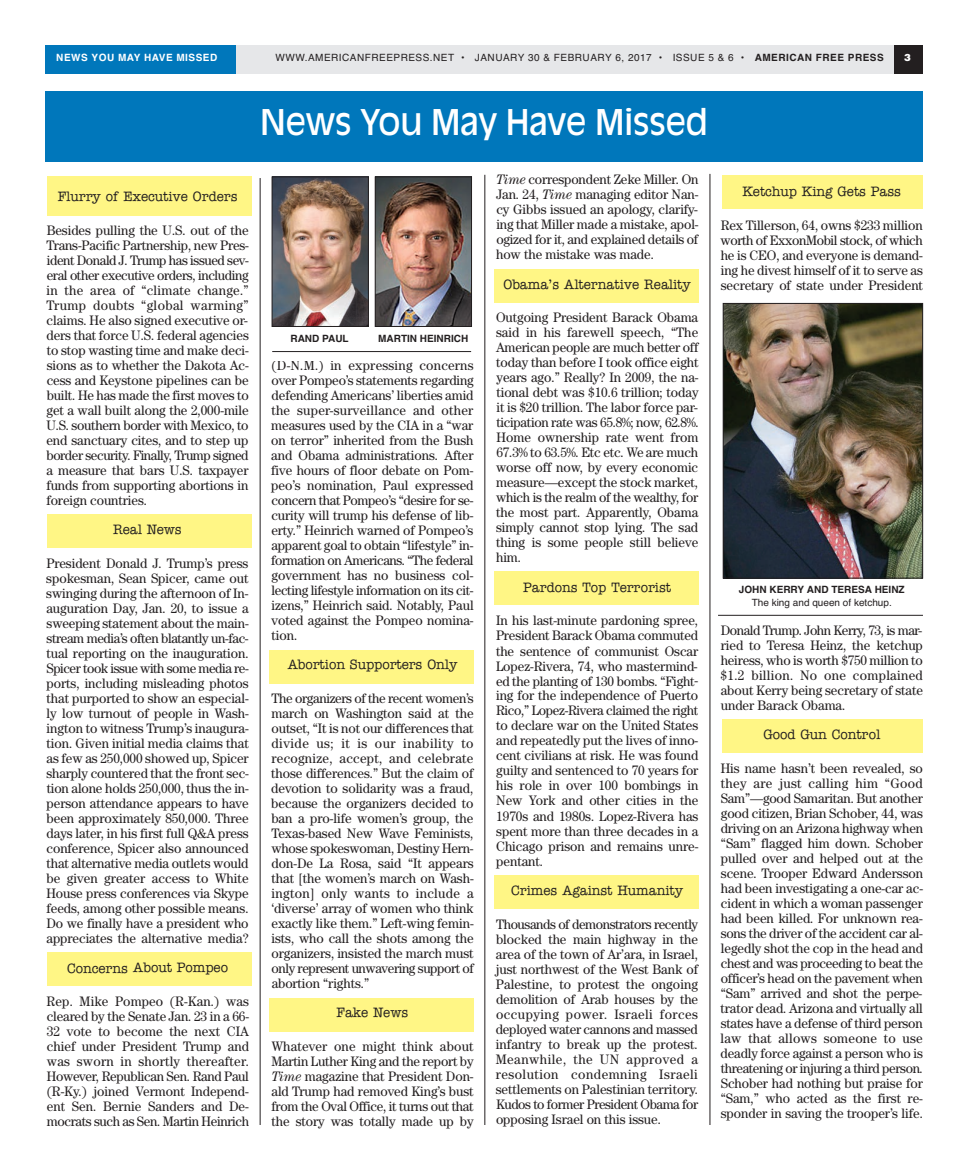
<style>
.page{position:relative;width:968px;height:1170px;background:#fff}
.page>*{position:absolute;margin:0;border:0;box-sizing:border-box;transform-origin:0 0}
.t1{font:35px "Antique Olive";letter-spacing:-.02em;color:#fff}
.t2{font:13.75px/15px "Century";letter-spacing:-.005em;color:#231f20;text-align:justify;scale:.96 1}
.t3{font:500 13.75px "American Typewriter";letter-spacing:-.005em;color:#231f20;scale:.96 1}
.t4{font:10px "Helvetica";letter-spacing:.05em;color:#231f20}
.t5{font:700 10px "Helvetica";color:#231f20}
.t6{font:10px "Helvetica";color:#231f20}
.t7{font:700 10px "Helvetica";letter-spacing:.05em;color:#fff}
.t8{font:900 10px "Helvetica";color:#fff}
.s1{font-weight:700}
.s2{font-style:italic}
</style>
<div class="page">
<div style="left:494px;top:269px;width:205px;height:34px;background:#fff685"></div>
<div style="left:723px;top:175px;width:200px;height:33px;background:#fff685"></div>
<div style="left:723px;top:719px;width:199px;height:34px;background:#fff685"></div>
<div style="left:494px;top:571px;width:205px;height:34px;background:#fff685"></div>
<div style="left:494px;top:875px;width:205px;height:33px;background:#fff685"></div>
<div style="left:269px;top:650px;width:205px;height:34px;background:#fff685"></div>
<div style="left:269px;top:998px;width:205px;height:33px;background:#fff685"></div>
<div style="left:47px;top:177px;width:204px;height:39px;background:#fff685"></div>
<div style="left:47px;top:514px;width:204px;height:33px;background:#fff685"></div>
<div style="left:47px;top:952px;width:204px;height:34px;background:#fff685"></div>
<div style="left:45px;top:45px;width:877px;height:28px;background:#e6e7e9"></div>
<div style="left:45px;top:45px;width:190px;height:28px;background:#07b"></div>
<div style="left:894px;top:45px;width:28px;height:28px;background:#231f20"></div>
<div style="left:45px;top:91px;width:877px;height:71px;background:#07b"></div>
<hr style="left:484px;top:175px;width:1px;height:950px;background:#231f20">
<hr style="left:260px;top:178px;width:1px;height:947px;background:#231f20">
<hr style="left:709px;top:174px;width:1px;height:951px;background:#231f20">
<img style="left:274px;top:179px;width:93px;height:146px">
<div style="left:272px;top:177px;width:97px;height:150px;border:1px solid #231f20"></div>
<img style="left:377px;top:179px;width:93px;height:146px">
<div style="left:375px;top:177px;width:97px;height:150px;border:1px solid #231f20"></div>
<img style="left:725px;top:305px;width:196px;height:271px">
<div style="left:723px;top:303px;width:200px;height:275px;border:1px solid #231f20"></div>
<hr style="left:718px;top:615px;width:205px;height:1px;background:#231f20">
<hr style="left:272px;top:351px;width:199px;height:1px;background:#231f20">
<p class="t7" style="left:56px;top:52px;width:162px">NEWS YOU MAY HAVE MISSED</p>
<p class="t4" style="left:275px;top:52px;width:610px">WWW.AMERICANFREEPRESS.NET • JANUARY 30 &amp; FEBRUARY 6, 2017 • ISSUE 5 &amp; 6 • <span class="s1">AMERICAN FREE PRESS</span></p>
<p class="t8" style="left:904px;top:52px;width:8px">3</p>
<h1 class="t1" style="left:260px;top:108px;width:450px">News You May Have Missed</h1>
<p class="t3" style="left:58px;top:192px;width:189px">Flurry of Executive Orders</p>
<p class="t2" style="left:46px;top:224px;width:212px">Besides pulling the U.S. out of the Trans-Pacific Partnership, new Pres&shy;ident Donald J. Trump has issued sev&shy;eral other executive orders, including in the area of “climate change.” Trump doubts “global warming” claims. He also signed executive or&shy;ders that force U.S. federal agencies to stop wasting time and make deci&shy;sions as to whether the Dakota Ac&shy;cess and Keystone pipelines can be built. He has made the first moves to get a wall built along the 2,000-mile U.S. southern border with Mexico, to end sanctuary cites, and to step up border security. Finally, Trump signed a measure that bars U.S. taxpayer funds from supporting abortions in foreign countries.</p>
<p class="t3" style="left:113px;top:525px;width:73px">Real News</p>
<p class="t2" style="left:46px;top:557px;width:212px">President Donald J. Trump’s press spokesman, Sean Spicer, came out swinging during the afternoon of In&shy;auguration Day, Jan. 20, to issue a sweeping statement about the main&shy;stream media’s often blatantly un-fac&shy;tual reporting on the inauguration.<br>Spicer took issue with some media re&shy;ports, including misleading photos that purported to show an especial&shy;ly low turnout of people in Wash&shy;ington to witness Trump’s inaugura&shy;tion. Given initial media claims that as few as 250,000 showed up, Spicer sharply countered that the front sec&shy;tion alone holds 250,000, thus the in&shy;person attendance appears to have been approximately 850,000. Three days later, in his first full Q&amp;A press conference, Spicer also announced that alternative media outlets would be given greater access to White House press conferences via Skype feeds, among other possible means.<br>Do we finally have a president who appreciates the alternative media?</p>
<p class="t3" style="left:67px;top:963px;width:169px">Concerns About Pompeo</p>
<p class="t2" style="left:47px;top:995px;width:212px">Rep. Mike Pompeo (R-Kan.) was cleared by the Senate Jan. 23 in a 66- 32 vote to become the next CIA chief under President Trump and was sworn in shortly thereafter.<br>However, Republican Sen. Rand Paul (R-Ky.) joined Vermont Independ&shy;ent Sen. Bernie Sanders and De&shy;mocrats such as Sen. Martin Heinrich</p>
<p class="t5" style="left:290px;top:333px;width:60px">RAND PAUL</p>
<p class="t5" style="left:378px;top:333px;width:91px">MARTIN HEINRICH</p>
<p class="t2" style="left:271px;top:359px;width:212px">(D-N.M.) in expressing concerns over Pompeo’s statements regarding defending Americans’ liberties amid the super-surveillance and other measures used by the CIA in a “war on terror” inherited from the Bush and Obama administrations. After five hours of floor debate on Pom&shy;peo’s nomination, Paul expressed concern that Pompeo’s “desire for se&shy;curity will trump his defense of lib&shy;erty.” Heinrich warned of Pompeo’s apparent goal to obtain “lifestyle” in&shy;formation on Americans. “The federal government has no business col&shy;lecting lifestyle information on its cit&shy;izens,” Heinrich said. Notably, Paul voted against the Pompeo nomina&shy;tion.</p>
<p class="t3" style="left:288px;top:660px;width:178px">Abortion Supporters Only</p>
<p class="t2" style="left:271px;top:692px;width:212px">The organizers of the recent women’s march on Washington said at the outset, “It is not our differences that divide us; it is our inability to recognize, accept, and celebrate those differences.” But the claim of devotion to solidarity was a fraud, because the organizers decided to ban a pro-life women’s group, the Texas-based New Wave Feminists, whose spokeswoman, Destiny Hern&shy;don-De La Rosa, said “It appears that [the women’s march on Wash&shy;ington] only wants to include a ‘diverse’ array of women who think exactly like them.” Left-wing femin&shy;ists, who call the shots among the organizers, insisted the march must only represent unwavering support of abortion “rights.”</p>
<p class="t3" style="left:336px;top:1008px;width:76px">Fake News</p>
<p class="t2" style="left:271px;top:1040px;width:212px">Whatever one might think about Martin Luther King and the report by <span class="s2">Time</span> magazine that President Don&shy;ald Trump had removed King’s bust from the Oval Office, it turns out that the story was totally made up by</p>
<p class="t2" style="left:496px;top:173px;width:212px"><span class="s2">Time</span> correspondent Zeke Miller. On Jan. 24, <span class="s2">Time</span> managing editor Nan&shy;cy Gibbs issued an apology, clarify&shy;ing that Miller made a mistake, apol&shy;ogized for it, and explained details of how the mistake was made.</p>
<p class="t3" style="left:503px;top:279px;width:197px">Obama’s Alternative Reality</p>
<p class="t2" style="left:496px;top:311px;width:213px">Outgoing President Barack Obama said in his farewell speech, “The American people are much better off today than before I took office eight years ago.” Really? In 2009, the na&shy;tional debt was $10.6 trillion; today it is $20 trillion. The labor force par&shy;ticipation rate was 65.8%; now, 62.8%.<br>Home ownership rate went from 67.3% to 63.5%. Etc etc. We are much worse off now, by every economic measure—except the stock market, which is the realm of the wealthy, for the most part. Apparently, Obama simply cannot stop lying. The sad thing is some people still believe him.</p>
<p class="t3" style="left:523px;top:582px;width:156px">Pardons Top Terrorist</p>
<p class="t2" style="left:496px;top:615px;width:212px">In his last-minute pardoning spree, President Barack Obama commuted the sentence of communist Oscar Lopez-Rivera, 74, who mastermind&shy;ed the planting of 130 bombs. “Fight&shy;ing for the independence of Puerto Rico,” Lopez-Rivera claimed the right to declare war on the United States and repeatedly put the lives of inno&shy;cent civilians at risk. He was found guilty and sentenced to 70 years for his role in over 100 bombings in New York and other cities in the 1970s and 1980s. Lopez-Rivera has spent more than three decades in a Chicago prison and remains unre&shy;pentant.</p>
<p class="t3" style="left:511px;top:886px;width:180px">Crimes Against Humanity</p>
<p class="t2" style="left:496px;top:918px;width:212px">Thousands of demonstrators recently blocked the main highway in the area of the town of Ar’ara, in Israel, just northwest of the West Bank of Palestine, to protest the ongoing demolition of Arab houses by the occupying power. Israeli forces deployed water cannons and massed infantry to break up the protest.<br>Meanwhile, the UN approved a resolution condemning Israeli settlements on Palestinian territory.<br>Kudos to former President Obama for opposing Israel on this issue.</p>
<p class="t3" style="left:742px;top:187px;width:167px">Ketchup King Gets Pass</p>
<p class="t2" style="left:720px;top:219px;width:212px">Rex Tillerson, 64, owns $233 million worth of ExxonMobil stock, of which he is CEO, and everyone is demand&shy;ing he divest himself of it to serve as secretary of state under President</p>
<p class="t5" style="left:739px;top:583px;width:167px">JOHN KERRY AND TERESA HEINZ</p>
<p class="t6" style="left:751px;top:596px;width:142px">THE KING AND QUEEN OF KETCHUP.</p>
<p class="t2" style="left:720px;top:624px;width:212px">Donald Trump. John Kerry, 73, is mar&shy;ried to Teresa Heinz, the ketchup heiress, who is worth $750 million to $1.2 billion. No one complained about Kerry being secretary of state under Barack Obama.</p>
<p class="t3" style="left:763px;top:730px;width:123px">Good Gun Control</p>
<p class="t2" style="left:720px;top:762px;width:212px">His name hasn’t been revealed, so they are just calling him “Good Sam”—good Samaritan. But another good citizen, Brian Schober, 44, was driving on an Arizona highway when “Sam” flagged him down. Schober pulled over and helped out at the scene. Trooper Edward Andersson had been investigating a one-car ac&shy;cident in which a woman passenger had been killed. For unknown rea&shy;sons the driver of the accident car al&shy;legedly shot the cop in the head and chest and was proceeding to beat the officer’s head on the pavement when “Sam” arrived and shot the perpe&shy;trator dead. Arizona and virtually all states have a defense of third person law that allows someone to use deadly force against a person who is threatening or injuring a third person.<br>Schober had nothing but praise for “Sam,” who acted as the first re&shy;sponder in saving the trooper’s life.</p>
</div>
